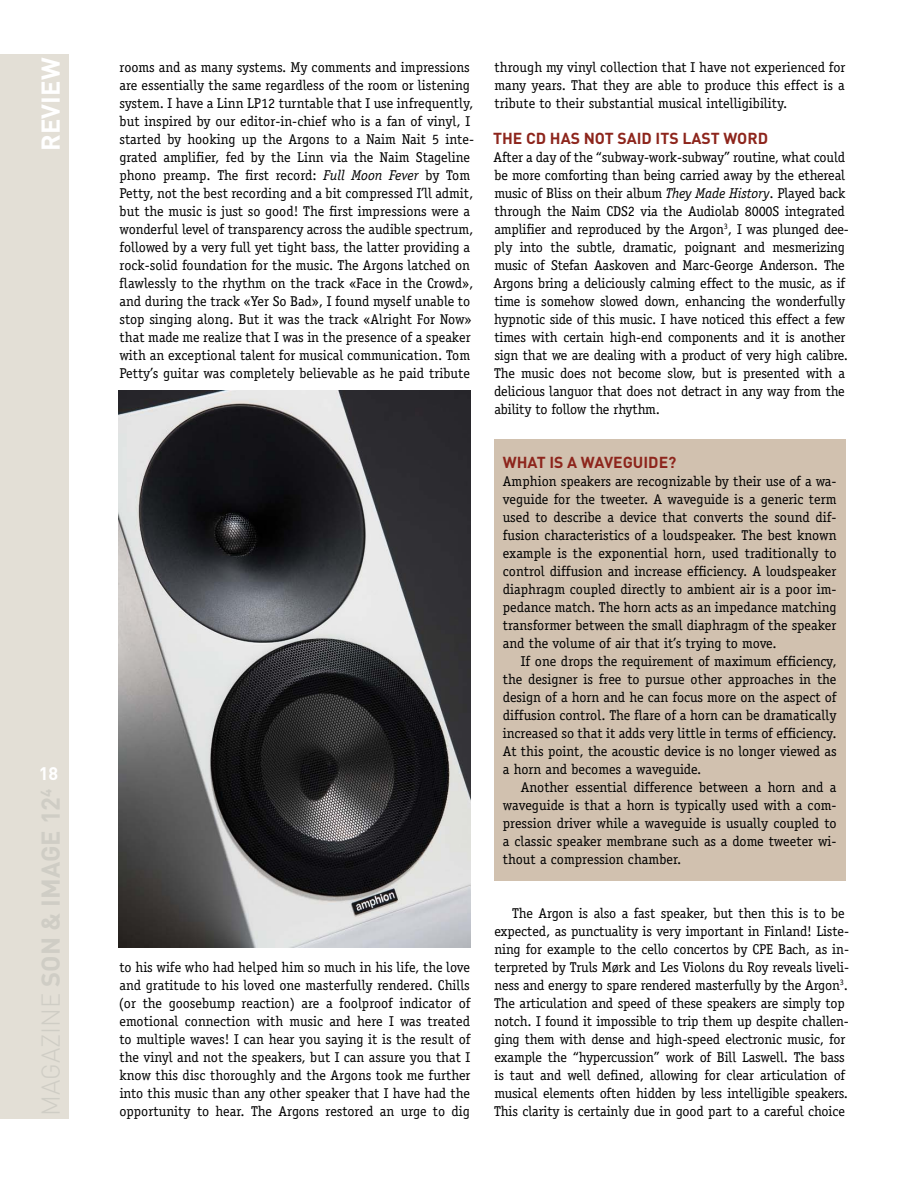
<style>
.page{position:relative;width:918px;height:1188px;background:#fff}
.page>*{position:absolute;margin:0;border:0;box-sizing:border-box;transform-origin:0 0}
.t1{font:700 25.5px "DIN";color:#fff}
.t2{font:700 18px "DIN";color:#fff}
.t3{font:700 15.75px "DIN";color:#8d251c}
.t4{font:14.25px/18px "Officina Serif";letter-spacing:-.01em;color:#000;text-align:justify}
.s1{font-style:italic}
</style>
<div class="page">
<div style="left:0;top:54px;width:69px;height:1065px;background:#e3dfd6"></div>
<div style="left:494px;top:440px;width:352px;height:441px;background:#d1c1af"></div>
<img style="left:119px;top:390px;width:352px;height:557px">
<h1 class="t1" style="left:34px;top:151px;width:94px;rotate:-90deg">REVIEW</h1>
<p class="t2" style="left:39px;top:762px;width:21px">18</p>
<p class="t4" style="left:119px;top:58px;width:356px;text-align:left">rooms and as many systems. My comments and impressions are essentially the same regardless of the room or listening system. I have a Linn LP12 turntable that I use infrequently, but inspired by our editor-in-chief who is a fan of vinyl, I started by hooking up the Argons to a Naim Nait 5 inte&shy;grated amplifier, fed by the Linn via the Naim Stageline phono preamp. The first record: <span class="s1">Full Moon Fever</span> by Tom Petty, not the best recording and a bit compressed I’ll admit, but the music is just so good! The first impressions were a wonderful level of transparency across the audible spectrum, followed by a very full yet tight bass, the latter providing a rock-solid foundation for the music. The Argons latched on flawlessly to the rhythm on the track «Face in the Crowd», and during the track «Yer So Bad», I found myself unable to stop singing along. But it was the track «Alright For Now» that made me realize that I was in the presence of a speaker with an exceptional talent for musical communication. Tom Petty’s guitar was completely believable as he paid tribute</p>
<p class="t4" style="left:119px;top:958px;width:353px">to his wife who had helped him so much in his life, the love and gratitude to his loved one masterfully rendered. Chills (or the goosebump reaction) are a foolproof indicator of emotional connection with music and here I was treated to multiple waves! I can hear you saying it is the result of the vinyl and not the speakers, but I can assure you that I know this disc thoroughly and the Argons took me further into this music than any other speaker that I have had the opportunity to hear. The Argons restored an urge to dig</p>
<p class="t4" style="left:494px;top:58px;width:353px">through my vinyl collection that I have not experienced for many years. That they are able to produce this effect is a tribute to their substantial musical intelligibility.</p>
<p class="t3" style="left:493px;top:128px;width:276px">THE CD HAS NOT SAI D ITS LAST WORD</p>
<p class="t4" style="left:493px;top:148px;width:357px;text-align:left">After a day of the “subway-work-subway” routine, what could be more comforting than being carried away by the ethereal music of Bliss on their album <span class="s1">They Made History</span>. Played back through the Naim CDS2 via the Audiolab 8000S integrated amplifier and reproduced by the Argon<sup>3</sup>, I was plunged dee&shy;ply into the subtle, dramatic, poignant and mesmerizing music of Stefan Aaskoven and Marc-George Anderson. The Argons bring a deliciously calming effect to the music, as if time is somehow slowed down, enhancing the wonderfully hypnotic side of this music. I have noticed this effect a few times with certain high-end components and it is another sign that we are dealing with a product of very high calibre.<br>The music does not become slow, but is presented with a delicious languor that does not detract in any way from the ability to follow the rhythm.</p>
<p class="t3" style="left:503px;top:452px;width:175px">WHAT IS A WAVEGUI DE?</p>
<p class="t4" style="left:503px;top:472px;width:335px">Amphion speakers are recognizable by their use of a wa&shy;veguide for the tweeter. A waveguide is a generic term used to describe a device that converts the sound dif&shy;fusion characteristics of a loudspeaker. The best known example is the exponential horn, used traditionally to control diffusion and increase efficiency. A loudspeaker diaphragm coupled directly to ambient air is a poor im&shy;pedance match. The horn acts as an impedance matching transformer between the small diaphragm of the speaker and the volume of air that it’s trying to move.</p>
<p class="t4" style="left:503px;top:652px;width:335px;text-indent:18px">If one drops the requirement of maximum efficiency, the designer is free to pursue other approaches in the design of a horn and he can focus more on the aspect of diffusion control. The flare of a horn can be dramatically increased so that it adds very little in terms of efficiency.<br>At this point, the acoustic device is no longer viewed as a horn and becomes a waveguide.</p>
<p class="t4" style="left:503px;top:778px;width:335px;text-indent:18px">Another essential difference between a horn and a waveguide is that a horn is typically used with a com&shy;pression driver while a waveguide is usually coupled to a classic speaker membrane such as a dome tweeter wi&shy;thout a compression chamber.</p>
<p class="t4" style="left:494px;top:904px;width:356px;text-align:left;text-indent:18px">The Argon is also a fast speaker, but then this is to be expected, as punctuality is very important in Finland! Liste&shy;ning for example to the cello concertos by CPE Bach, as in&shy;terpreted by Truls Mørk and Les Violons du Roy reveals liveli&shy;ness and energy to spare rendered masterfully by the Argon<sup>3</sup>.<br>The articulation and speed of these speakers are simply top notch. I found it impossible to trip them up despite challen&shy;ging them with dense and high-speed electronic music, for example the “hypercussion” work of Bill Laswell. The bass is taut and well defined, allowing for clear articulation of musical elements often hidden by less intelligible speakers.<br>This clarity is certainly due in good part to a careful choice</p>
</div>
